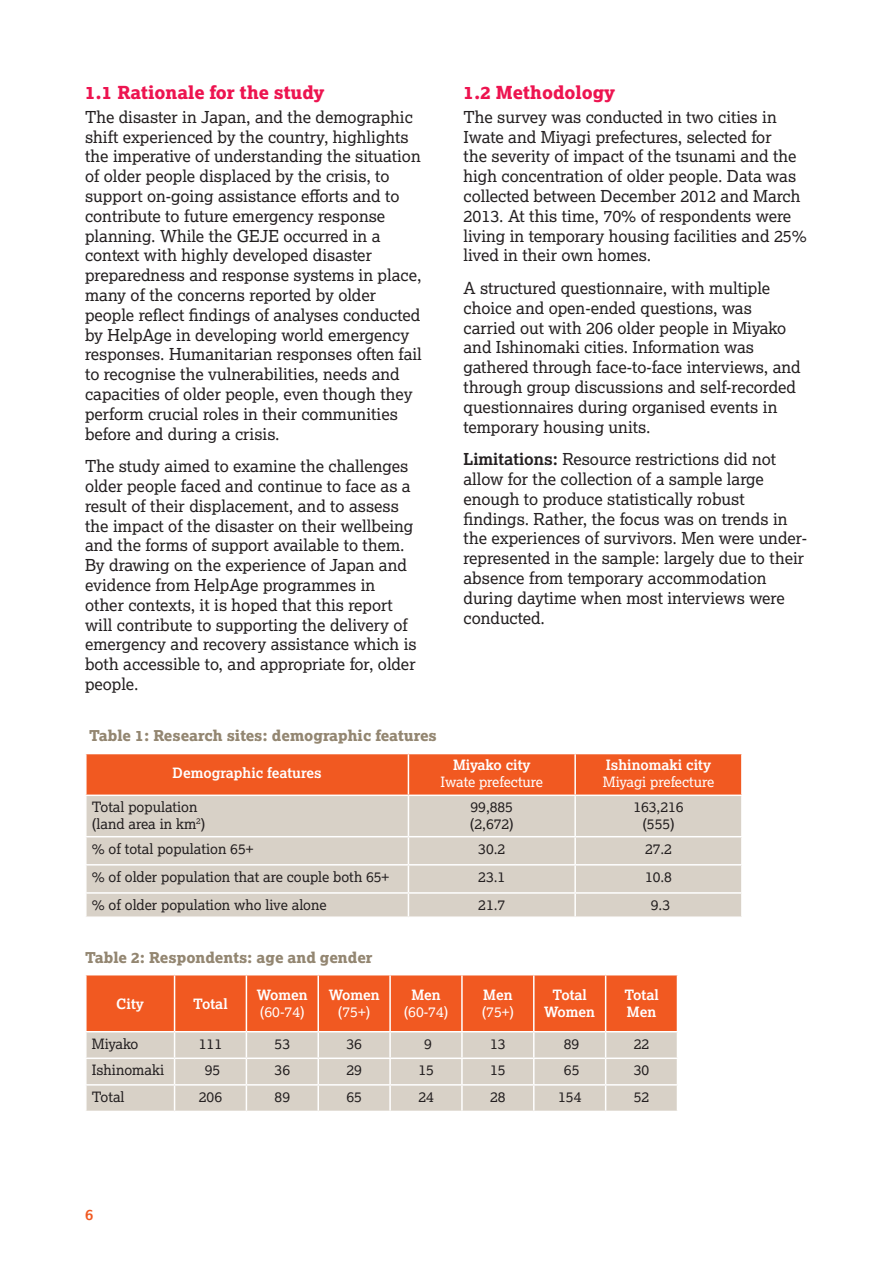
<style>
.page{position:relative;width:893px;height:1263px;background:#fff}
.page>*{position:absolute;margin:0;border:0;box-sizing:border-box;transform-origin:0 0}
.t1{font:18px "Lexia X Bold";color:#ed1450}
.t2{font:16.5px/19.8px "Lexia";color:#231f20}
.t3{font:15px "Lexia X Bold";color:#938671}
.t4{font:700 15px "Lexia";color:#f15921}
.t5{font:14.25px/17.1px "Lexia";color:#231f20}
.t6{font:700 14.25px/17.1px "Lexia";color:#fff;text-align:center}
.t7{font:14.25px "Lexia";color:#fff}
.s1{font-weight:700}
</style>
<div class="page">
<div style="left:87px;top:754px;width:654px;height:40px;background:#f15921"></div>
<div style="left:87px;top:796px;width:654px;height:120px;background:#d8d1c7"></div>
<hr style="left:408px;top:796px;width:1px;height:40px;background:#fff">
<hr style="left:574px;top:796px;width:2px;height:40px;background:#fff">
<hr style="left:85px;top:836px;width:323px;height:1px;background:#fff">
<hr style="left:408px;top:836px;width:167px;height:1px;background:#fff">
<hr style="left:575px;top:836px;width:168px;height:1px;background:#fff">
<hr style="left:574px;top:837px;width:2px;height:27px;background:#fff">
<hr style="left:85px;top:864px;width:323px;height:1px;background:#fff">
<hr style="left:408px;top:864px;width:167px;height:1px;background:#fff">
<hr style="left:575px;top:864px;width:168px;height:1px;background:#fff">
<hr style="left:574px;top:865px;width:2px;height:27px;background:#fff">
<hr style="left:85px;top:892px;width:323px;height:2px;background:#fff">
<hr style="left:408px;top:892px;width:167px;height:2px;background:#fff">
<svg style="left:408px;top:837px;width:1px;height:79px"></svg>
<hr style="left:575px;top:892px;width:168px;height:2px;background:#fff">
<hr style="left:574px;top:894px;width:2px;height:22px;background:#fff">
<hr style="left:408px;top:754px;width:1px;height:40px;background:#fff">
<hr style="left:574px;top:754px;width:2px;height:40px;background:#fff">
<svg style="left:86px;top:975px;width:592px;height:136px;background:#e4a58a"></svg>
<p class="t1" style="left:85px;top:80px;width:241px">1.1 Rationale for the study</p>
<p class="t2" style="left:85px;top:106px;width:338px">The disaster in Japan, and the demographic shift experienced by the country, highlights the imperative of understanding the situation of older people displaced by the crisis, to support on-going assistance efforts and to contribute to future emergency response planning. While the GEJE occurred in a context with highly developed disaster preparedness and response systems in place, many of the concerns reported by older people reflect findings of analyses conducted by HelpAge in developing world emergency responses. Humanitarian responses often fail to recognise the vulnerabilities, needs and capacities of older people, even though they perform crucial roles in their communities before and during a crisis.</p>
<p class="t2" style="left:85px;top:456px;width:333px">The study aimed to examine the challenges older people faced and continue to face as a result of their displacement, and to assess the impact of the disaster on their wellbeing and the forms of support available to them.<br>By drawing on the experience of Japan and evidence from HelpAge programmes in other contexts, it is hoped that this report will contribute to supporting the delivery of emergency and recovery assistance which is both accessible to, and appropriate for, older people.</p>
<p class="t3" style="left:89px;top:726px;width:349px">Table 1: Research sites: demographic features</p>
<p class="t1" style="left:463px;top:80px;width:153px">1.2 Methodology</p>
<p class="t2" style="left:463px;top:106px;width:345px">The survey was conducted in two cities in Iwate and Miyagi prefectures, selected for<br>the severity of impact of the tsunami and the high concentration of older people. Data was collected between December 2012 and March 2013. At this time, 70% of respondents were living in temporary housing facilities and 25% lived in their own homes.</p>
<p class="t2" style="left:463px;top:278px;width:339px">A structured questionnaire, with multiple choice and open-ended questions, was carried out with 206 older people in Miyako and Ishinomaki cities. Information was gathered through face-to-face interviews, and through group discussions and self-recorded questionnaires during organised events in temporary housing units.</p>
<p class="t2" style="left:463px;top:449px;width:345px"><span class="s1">Limitations:</span> Resource restrictions did not allow for the collection of a sample large enough to produce statistically robust findings. Rather, the focus was on trends in the experiences of survivors. Men were under&shy;represented in the sample: largely due to their absence from temporary accommodation during daytime when most interviews were conducted.</p>
<p class="t6" style="left:173px;top:764px;width:151px">Demographic features</p>
<p class="t6" style="left:453px;top:756px;width:79px">Miyako city</p>
<p class="t7" style="left:440px;top:773px;width:104px">Iwate prefecture</p>
<p class="t6" style="left:606px;top:756px;width:107px">Ishinomaki city</p>
<p class="t7" style="left:603px;top:773px;width:113px">Miyagi prefecture</p>
<p class="t5" style="left:92px;top:798px;width:115px">Total population (land area in km<sup>2</sup>)</p>
<p class="t5" style="left:470px;top:798px;width:45px">99,885 (2,672)</p>
<p class="t5" style="left:633px;top:798px;width:52px;text-align:center">163,216 (555)</p>
<p class="t5" style="left:92px;top:839px;width:163px">% of total population 65+</p>
<p class="t5" style="left:478px;top:839px;width:29px">30.2</p>
<p class="t5" style="left:645px;top:839px;width:29px">27.2</p>
<p class="t5" style="left:92px;top:867px;width:299px">% of older population that are couple both 65+</p>
<p class="t5" style="left:478px;top:867px;width:29px">23.1</p>
<p class="t5" style="left:645px;top:867px;width:29px">10.8</p>
<p class="t5" style="left:92px;top:896px;width:236px">% of older population who live alone</p>
<p class="t5" style="left:478px;top:896px;width:29px">21.7</p>
<p class="t5" style="left:651px;top:896px;width:21px">9.3</p>
<p class="t3" style="left:85px;top:948px;width:289px">Table 2: Respondents: age and gender</p>
<p class="t6" style="left:116px;top:994px;width:29px">City</p>
<p class="t6" style="left:193px;top:994px;width:36px">Total</p>
<p class="t6" style="left:257px;top:986px;width:52px">Women</p>
<p class="t7" style="left:260px;top:1003px;width:46px">(60-74)</p>
<p class="t6" style="left:329px;top:986px;width:52px">Women</p>
<p class="t7" style="left:338px;top:1003px;width:34px">(75+)</p>
<p class="t6" style="left:411px;top:986px;width:31px">Men</p>
<p class="t7" style="left:404px;top:1003px;width:46px">(60-74)</p>
<p class="t6" style="left:483px;top:986px;width:31px">Men</p>
<p class="t7" style="left:482px;top:1003px;width:34px">(75+)</p>
<p class="t6" style="left:544px;top:986px;width:52px">Total<br>Women</p>
<p class="t6" style="left:624px;top:986px;width:36px;text-align:left">Total<br>Men</p>
<p class="t5" style="left:92px;top:1034px;width:48px">Miyako</p>
<p class="t5" style="left:199px;top:1034px;width:25px">111</p>
<p class="t5" style="left:275px;top:1034px;width:17px">53</p>
<p class="t5" style="left:346px;top:1034px;width:17px">36</p>
<p class="t5" style="left:424px;top:1034px;width:9px">9</p>
<p class="t5" style="left:490px;top:1034px;width:17px">13</p>
<p class="t5" style="left:564px;top:1034px;width:17px">89</p>
<p class="t5" style="left:634px;top:1034px;width:17px">22</p>
<p class="t5" style="left:92px;top:1061px;width:74px">Ishinomaki</p>
<p class="t5" style="left:205px;top:1061px;width:17px">95</p>
<p class="t5" style="left:275px;top:1061px;width:17px">36</p>
<p class="t5" style="left:346px;top:1061px;width:17px">29</p>
<p class="t5" style="left:418px;top:1061px;width:17px">15</p>
<p class="t5" style="left:490px;top:1061px;width:17px">15</p>
<p class="t5" style="left:564px;top:1061px;width:17px">65</p>
<p class="t5" style="left:634px;top:1061px;width:17px">30</p>
<p class="t5" style="left:92px;top:1087px;width:34px">Total</p>
<p class="t5" style="left:199px;top:1087px;width:25px">206</p>
<p class="t5" style="left:275px;top:1087px;width:17px">89</p>
<p class="t5" style="left:346px;top:1087px;width:17px">65</p>
<p class="t5" style="left:418px;top:1087px;width:17px">24</p>
<p class="t5" style="left:490px;top:1087px;width:17px">28</p>
<p class="t5" style="left:558px;top:1087px;width:25px">154</p>
<p class="t5" style="left:634px;top:1087px;width:17px">52</p>
<p class="t4" style="left:85px;top:1205px;width:10px">6</p>
</div>
